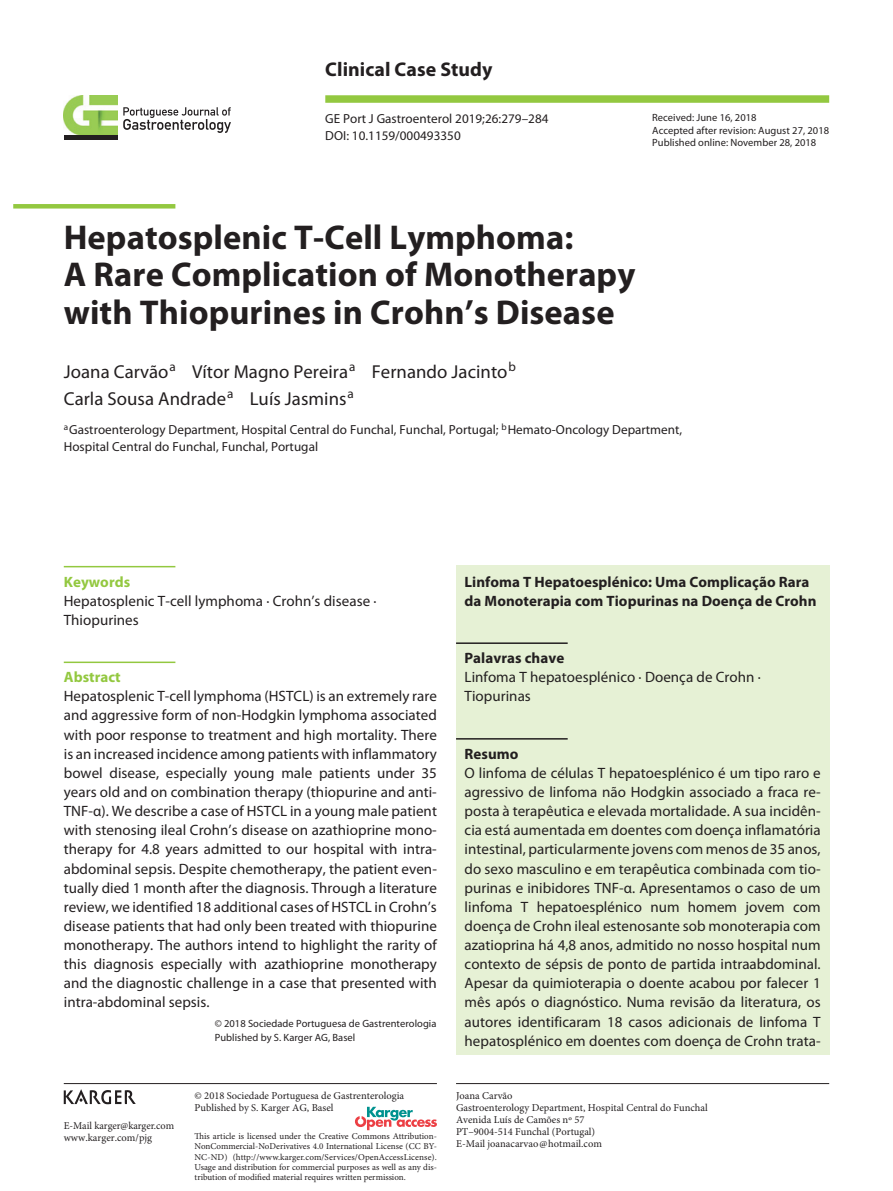
<style>
.page{position:relative;width:893px;height:1191px;background:#fff}
.page>*{position:absolute;margin:0;border:0;box-sizing:border-box;transform-origin:0 0}
.t1{font:700 34.5px/37.5px "Myriad Pro";letter-spacing:.005em;color:#231f20}
.t2{font:700 19.8px "Myriad Pro";letter-spacing:.005em;color:#231f20}
.t3{font:18.75px/27px "Myriad Pro";letter-spacing:.005em;color:#231f20}
.t4{font:15px/19px "Myriad Pro";letter-spacing:.005em;color:#231f20}
.t5{font:700 15px/19.2px "Myriad Pro";letter-spacing:.005em;color:#231f20}
.t6{font:700 15px "Myriad Pro";letter-spacing:.005em;color:#93c840}
.t7{font:13.2px/17px "Myriad Pro";letter-spacing:.005em;color:#231f20}
.t8{font:10.5px/12px "Minion Pro";color:#231f20}
.t9{font:10.5px/12.8px "Myriad Pro";letter-spacing:.005em;color:#231f20}
.t10{font:9px/10.2px "Minion Pro";color:#231f20;text-align:justify}
</style>
<div class="page">
<hr style="left:64px;top:1083px;width:373px;height:1px;background:#231f20">
<div style="left:325px;top:95px;width:504px;height:8px;background:#93c840"></div>
<hr style="left:456px;top:1083px;width:373px;height:1px;background:#231f20">
<div style="left:456px;top:565px;width:373px;height:489px;background:#e6f1d5"></div>
<hr style="left:13px;top:204px;width:162px;height:4px;background:#93c840">
<svg style="left:123px;top:107px;width:108px;height:26px"></svg>
<img style="left:64px;top:95px;width:54px;height:40px">
<hr style="left:64px;top:135px;width:54px;height:4px;background:#231f20">
<hr style="left:64px;top:566px;width:111px;height:1px;background:#93c840">
<hr style="left:64px;top:661px;width:111px;height:2px;background:#93c840">
<hr style="left:456px;top:642px;width:112px;height:2px;background:#231f20">
<hr style="left:456px;top:738px;width:112px;height:1px;background:#231f20">
<svg style="left:355px;top:1106px;width:82px;height:24px"></svg>
<img style="left:64px;top:1089px;width:71px;height:16px">
<h2 class="t2" style="left:325px;top:58px;width:169px">Clinical Case Study</h2>
<p class="t7" style="left:325px;top:110px;width:225px">GE Port J Gastroenterol 2019;26:279–284</p>
<p class="t7" style="left:325px;top:127px;width:137px">DOI: 10.1159/000493350</p>
<p class="t9" style="left:652px;top:111px;width:178px">Received: June 16, 2018<br>Accepted after revision: August 27, 2018<br>Published online: November 28, 2018</p>
<h1 class="t1" style="left:64px;top:219px;width:573px">Hepatosplenic T-Cell Lymphoma:<br>A Rare Complication of Monotherapy with Thiopurines in Crohn’s Disease</h1>
<p class="t3" style="left:64px;top:358px;width:454px">Joana Carvão<sup>a</sup> Vítor Magno Pereira<sup>a</sup> Fernando Jacinto<sup>b<br></sup>Carla Sousa Andrade<sup>a</sup> Luís Jasmins<sup>a</sup></p>
<p class="t7" style="left:64px;top:421px;width:620px"><sup>a</sup>Gastroenterology Department, Hospital Central do Funchal, Funchal, Portugal; <sup>b</sup>Hemato-Oncology Department,<br>Hospital Central do Funchal, Funchal, Portugal</p>
<p class="t6" style="left:64px;top:573px;width:68px">Keywords</p>
<p class="t4" style="left:64px;top:591px;width:314px">Hepatosplenic T-cell lymphoma · Crohn’s disease ·<br>Thiopurines</p>
<p class="t6" style="left:64px;top:669px;width:59px">Abstract</p>
<p class="t4" style="left:64px;top:687px;width:375px;text-align:justify">Hepatosplenic T-cell lymphoma (HSTCL) is an extremely rare and aggressive form of non-Hodgkin lymphoma associated with poor response to treatment and high mortality. There is an increased incidence among patients with inflammatory bowel disease, especially young male patients under 35 years old and on combination therapy (thiopurine and anti-TNF-α). We describe a case of HSTCL in a young male patient with stenosing ileal Crohn’s disease on azathioprine mono&shy;therapy for 4.8 years admitted to our hospital with intra&shy;abdominal sepsis. Despite chemotherapy, the patient even&shy;tually died 1 month after the diagnosis. Through a literature review, we identified 18 additional cases of HSTCL in Crohn’s disease patients that had only been treated with thiopurine monotherapy. The authors intend to highlight the rarity of this diagnosis especially with azathioprine monotherapy and the diagnostic challenge in a case that presented with intra-abdominal sepsis.</p>
<p class="t9" style="left:215px;top:1016px;width:223px;line-height:14.7px">© 2018 Sociedade Portuguesa de Gastrenterologia<br>Published by S. Karger AG, Basel</p>
<p class="t8" style="left:64px;top:1119px;width:112px;line-height:12.8px">E-Mail karger@karger.com www.karger.com/pjg</p>
<p class="t8" style="left:195px;top:1089px;width:211px">© 2018 Sociedade Portuguesa de Gastrenterologia<br>Published by S. Karger AG, Basel</p>
<p class="t10" style="left:195px;top:1131px;width:244px">This article is licensed under the Creative Commons Attribution-NonCommercial-NoDerivatives 4.0 International License (CC BY-NC-ND) (http://www.karger.com/Services/OpenAccessLicense).<br>Usage and distribution for commercial purposes as well as any dis&shy;tribution of modified material requires written permission.</p>
<p class="t5" style="left:465px;top:572px;width:353px">Linfoma T Hepatoesplénico: Uma Complicação Rara da Monoterapia com Tiopurinas na Doença de Crohn</p>
<p class="t5" style="left:465px;top:648px;width:101px">Palavras chave</p>
<p class="t4" style="left:465px;top:668px;width:298px">Linfoma T hepatoesplénico · Doença de Crohn ·<br>Tiopurinas</p>
<p class="t5" style="left:465px;top:744px;width:55px">Resumo</p>
<p class="t4" style="left:465px;top:763px;width:358px;text-align:justify">O linfoma de células T hepatoesplénico é um tipo raro e agressivo de linfoma não Hodgkin associado a fraca re&shy;posta à terapêutica e elevada mortalidade. A sua incidên&shy;cia está aumentada em doentes com doença inflamatória intestinal, particularmente jovens com menos de 35 anos, do sexo masculino e em terapêutica combinada com tio&shy;purinas e inibidores TNF-α. Apresentamos o caso de um linfoma T hepatoesplénico num homem jovem com doença de Crohn ileal estenosante sob monoterapia com azatioprina há 4,8 anos, admitido no nosso hospital num contexto de sépsis de ponto de partida intraabdominal.<br>Apesar da quimioterapia o doente acabou por falecer 1 mês após o diagnóstico. Numa revisão da literatura, os autores identificaram 18 casos adicionais de linfoma T hepatosplénico em doentes com doença de Crohn trata-</p>
<p class="t8" style="left:456px;top:1089px;width:253px">Joana Carvão<br>Gastroenterology Department, Hospital Central do Funchal Avenida Luís de Camões nº 57<br>PT–9004-514 Funchal (Portugal)<br>E-Mail joanacarvao@hotmail.com</p>
</div>
